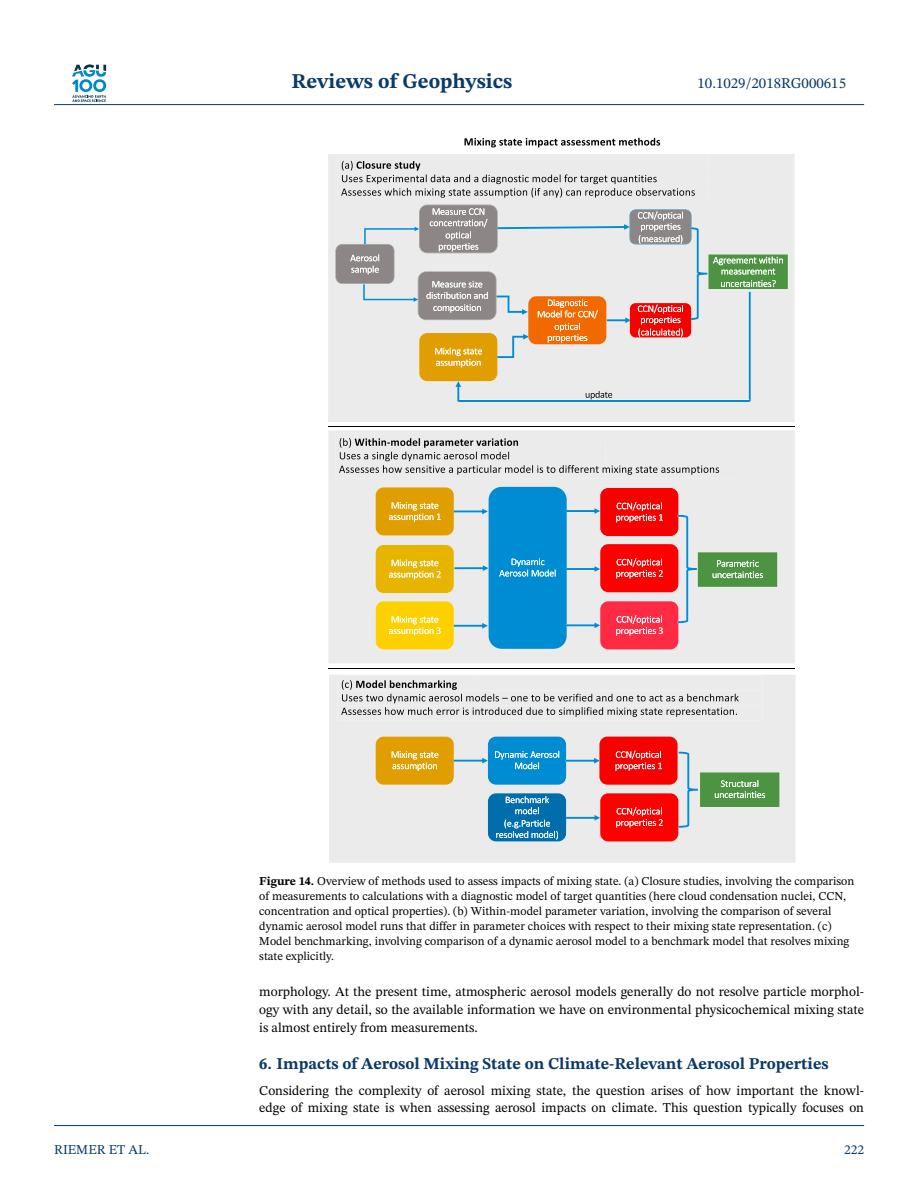
<style>
.page{position:relative;width:918px;height:1188px;background:#fff}
.page>*{position:absolute;margin:0;border:0;box-sizing:border-box;transform-origin:0 0}
.t1{font:700 21px "STIX Two Text";color:#0a3a69}
.t2{font:700 16.5px "STIX Two Text";color:#0a3a69}
.t3{font:15px "STIX Two Text";color:#0a3a69}
.t4{font:13.5px/18px "STIX Two Text";color:#000;text-align:justify}
.t5{font:13.5px "STIX Two Text";color:#0a3a69}
.t6{font:12px/15px "STIX Two Text";color:#000}
.s1{font-weight:700}
</style>
<div class="page">
<svg style="left:72px;top:64px;width:34px;height:38px"></svg>
<hr style="left:54px;top:104px;width:810px;height:1px;background:#0a3a69">
<div style="left:329px;top:675px;width:467px;height:188px;background:#ecebeb"></div>
<div style="left:328px;top:431px;width:467px;height:232px;background:#ecebeb"></div>
<div style="left:328px;top:154px;width:467px;height:268px;background:#ecebeb"></div>
<svg style="left:376px;top:487px;width:401px;height:162px;background:#baaa9a"></svg>
<svg style="left:376px;top:737px;width:403px;height:104px;background:#bda8a1"></svg>
<hr style="left:328px;top:426px;width:466px;height:1px;background:#010101">
<hr style="left:328px;top:669px;width:466px;height:1px;background:#010101">
<svg style="left:335px;top:433px;width:405px;height:45px;background:#d8d7d7"></svg>
<svg style="left:338px;top:675px;width:424px;height:46px;background:#d5d5d5"></svg>
<svg style="left:464px;top:138px;width:196px;height:9px"></svg>
<svg style="left:336px;top:156px;width:452px;height:246px;background:#d9d1c9"></svg>
<hr style="left:54px;top:1125px;width:810px;height:1px;background:#0a3a69">
<h1 class="t1" style="left:291px;top:73px;width:223px">Reviews of Geophysics</h1>
<p class="t3" style="left:697px;top:77px;width:150px">10.1029/2018RG000615</p>
<p class="t6" style="left:259px;top:875px;width:597px"><span class="s1">Figure 14.</span> Overview of methods used to assess impacts of mixing state. (a) Closure studies, involving the comparison of measurements to calculations with a diagnostic model of target quantities (here cloud condensation nuclei, CCN, concentration and optical properties). (b) Within-model parameter variation, involving the comparison of several dynamic aerosol model runs that differ in parameter choices with respect to their mixing state representation. (c)<br>Model benchmarking, involving comparison of a dynamic aerosol model to a benchmark model that resolves mixing state explicitly.</p>
<p class="t4" style="left:259px;top:983px;width:606px">morphology. At the present time, atmospheric aerosol models generally do not resolve particle morphol&shy;ogy with any detail, so the available information we have on environmental physicochemical mixing state is almost entirely from measurements.</p>
<h2 class="t2" style="left:259px;top:1057px;width:571px">6. Impacts of Aerosol Mixing State on Climate-Relevant Aerosol Properties</h2>
<p class="t4" style="left:259px;top:1082px;width:606px">Considering the complexity of aerosol mixing state, the question arises of how important the knowl&shy;edge of mixing state is when assessing aerosol impacts on climate. This question typically focuses on</p>
<p class="t5" style="left:54px;top:1144px;width:97px">RIEMER ET AL.</p>
<p class="t5" style="left:844px;top:1144px;width:22px">222</p>
</div>
